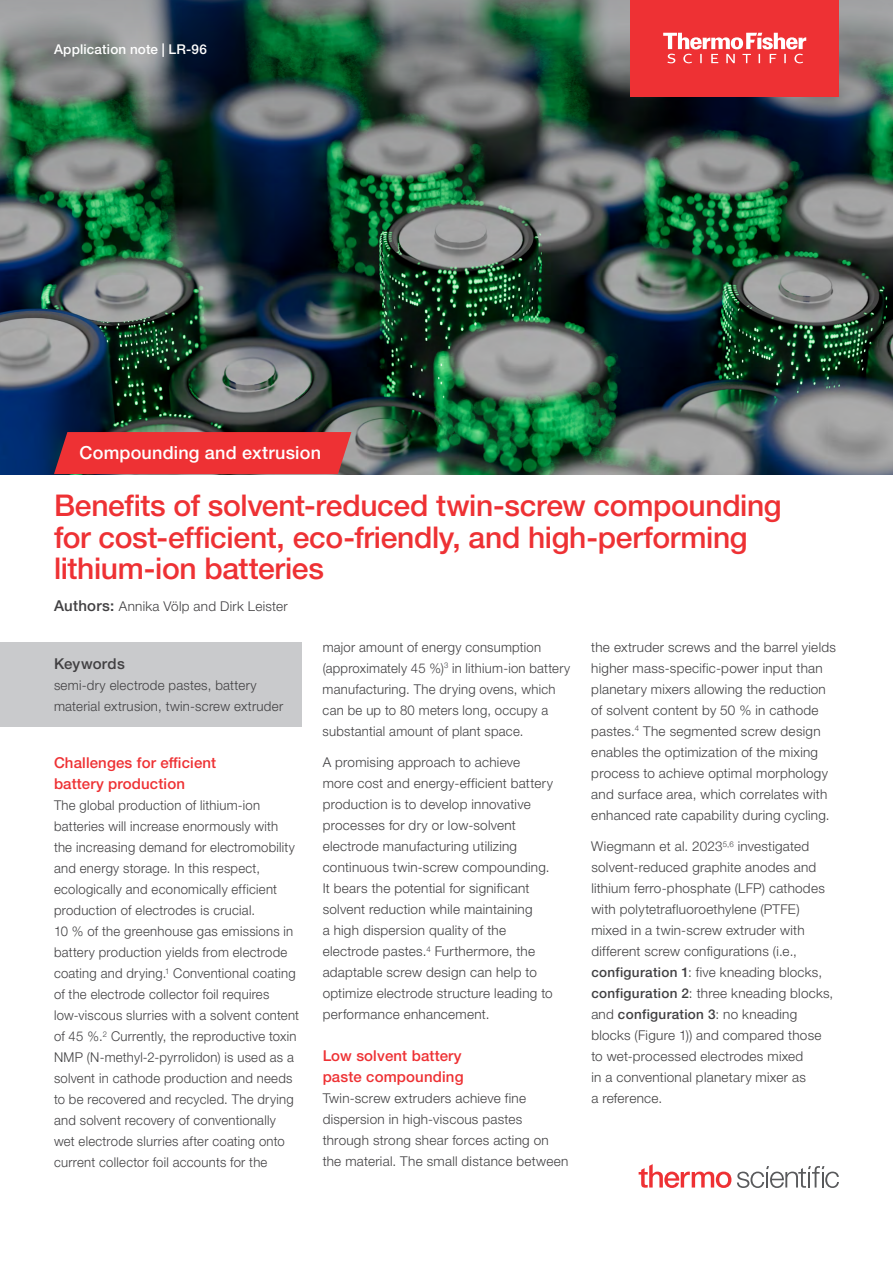
<style>
.page{position:relative;width:893px;height:1263px;background:#fff}
.page>*{position:absolute;margin:0;border:0;box-sizing:border-box;transform-origin:0 0}
.t1{font:500 30px/31.5px "Helvetica Neue LTW1 G";letter-spacing:-.01em;color:#ee3134}
.t2{font:500 18px "Helvetica Neue LTW1 G";letter-spacing:.01em;color:#fff}
.t3{font:500 15px/21px "Helvetica Neue LTW1 G";letter-spacing:.01em;color:#ee3134}
.t4{font:500 15px "Helvetica Neue LTW1 G";letter-spacing:.02em;color:#414042}
.t5{font:300 13.5px/21px "Helvetica Neue LTW1 G";letter-spacing:.02em;color:#414042}
.t6{font:500 13.5px "Helvetica Neue LTW1 G";letter-spacing:.01em;color:#fff}
.s1{font-weight:500;font-size:15px}
.s2{font-weight:500}
</style>
<div class="page">
<img style="left:0;top:347px;width:893px;height:127px">
<img style="left:0;top:0;width:893px;height:347px">
<div style="left:54px;top:432px;width:297px;height:42px;background:#ee3134"></div>
<div style="left:0;top:642px;width:302px;height:84px;background:#c9cacc"></div>
<svg style="left:737px;top:1166px;width:102px;height:22px"></svg>
<svg style="left:639px;top:1164px;width:92px;height:24px"></svg>
<div style="left:630px;top:0;width:209px;height:96px;background:#ee3134"></div>
<svg style="left:663px;top:33px;width:143px;height:30px"></svg>
<p class="t6" style="left:54px;top:41px;width:154px">Application note | LR-96</p>
<h2 class="t2" style="left:80px;top:442px;width:243px">Compounding and extrusion</h2>
<h1 class="t1" style="left:54px;top:490px;width:729px">Benefits of solvent-reduced twin-screw compounding for cost-efficient, eco-friendly, and high-performing lithium-ion batteries</h1>
<p class="t5" style="left:54px;top:595px;width:235px"><span class="s1">Authors:</span> Annika Völp and Dirk Leister</p>
<p class="t4" style="left:54px;top:655px;width:72px">Keywords</p>
<p class="t5" style="left:54px;top:675px;width:231px">semi-dry electrode pastes, battery material extrusion, twin-screw extruder</p>
<p class="t3" style="left:54px;top:752px;width:164px">Challenges for efficient battery production</p>
<p class="t5" style="left:54px;top:795px;width:247px">The global production of lithium-ion batteries will increase enormously with the increasing demand for electromobility and energy storage. In this respect, ecologically and economically efficient production of electrodes is crucial.<br>10 % of the greenhouse gas emissions in battery production yields from electrode coating and drying.<sup>1</sup> Conventional coating of the electrode collector foil requires low-viscous slurries with a solvent content of 45 %.<sup>2</sup> Currently, the reproductive toxin NMP (N-methyl-2-pyrrolidon) is used as a solvent in cathode production and needs to be recovered and recycled. The drying and solvent recovery of conventionally wet electrode slurries after coating onto current collector foil accounts for the</p>
<p class="t5" style="left:323px;top:636px;width:249px">major amount of energy consumption (approximately 45 %)<sup>3</sup> in lithium-ion battery manufacturing. The drying ovens, which can be up to 80 meters long, occupy a substantial amount of plant space.</p>
<p class="t5" style="left:323px;top:752px;width:232px">A promising approach to achieve more cost and energy-efficient battery production is to develop innovative processes for dry or low-solvent electrode manufacturing utilizing continuous twin-screw compounding.<br>It bears the potential for significant solvent reduction while maintaining<br>a high dispersion quality of the electrode pastes.<sup>4</sup> Furthermore, the adaptable screw design can help to optimize electrode structure leading to performance enhancement.</p>
<p class="t3" style="left:323px;top:1045px;width:142px">Low solvent battery paste compounding</p>
<p class="t5" style="left:323px;top:1088px;width:247px">Twin-screw extruders achieve fine dispersion in high-viscous pastes through strong shear forces acting on the material. The small distance between</p>
<p class="t5" style="left:591px;top:636px;width:246px">the extruder screws and the barrel yields higher mass-specific-power input than planetary mixers allowing the reduction of solvent content by 50 % in cathode pastes.<sup>4</sup> The segmented screw design enables the optimization of the mixing process to achieve optimal morphology and surface area, which correlates with enhanced rate capability during cycling.</p>
<p class="t5" style="left:591px;top:836px;width:244px">Wiegmann et al. 2023<sup>5,6</sup> investigated solvent-reduced graphite anodes and lithium ferro-phosphate (LFP) cathodes with polytetrafluoroethylene (PTFE) mixed in a twin-screw extruder with different screw configurations (i.e., <span class="s2">configuration 1</span>: five kneading blocks, <span class="s2">configuration 2</span>: three kneading blocks, and <span class="s2">configuration 3</span>: no kneading blocks (Figure 1)) and compared those to wet-processed electrodes mixed<br>in a conventional planetary mixer as<br>a reference.</p>
</div>
